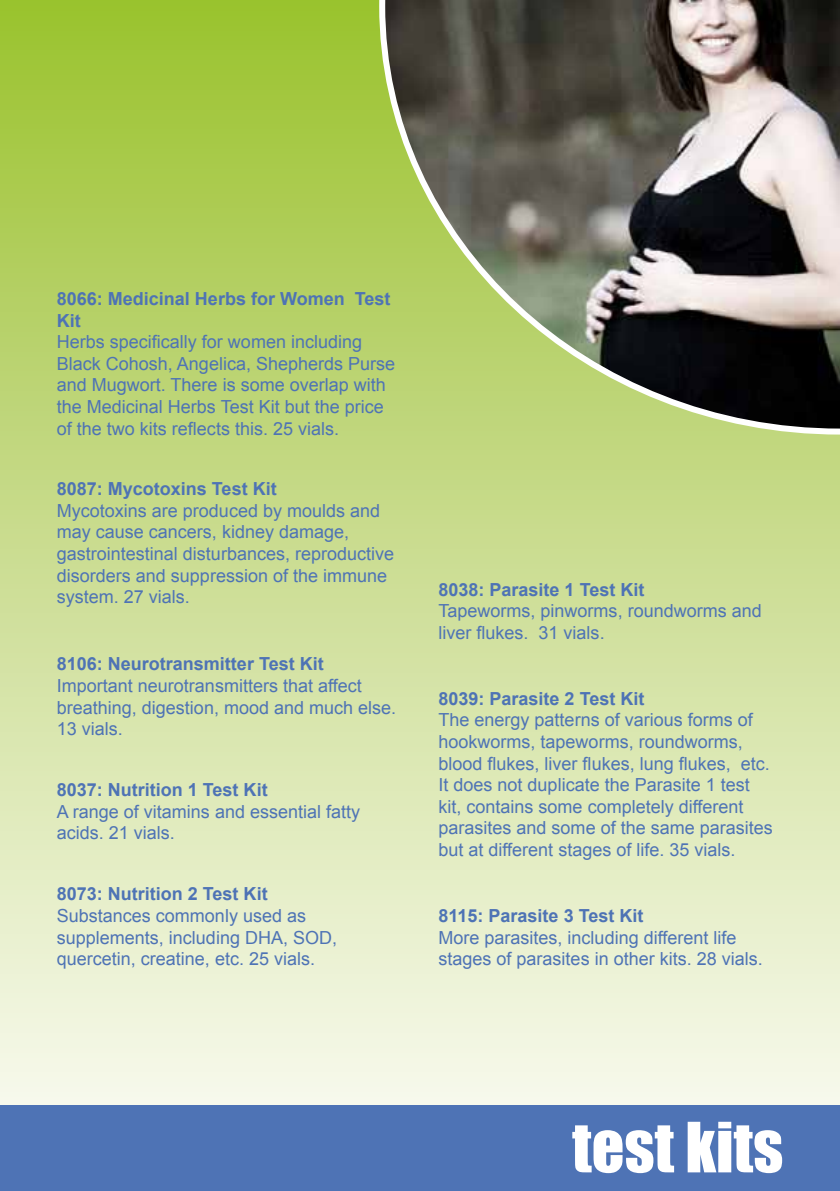
<style>
.page{position:relative;width:840px;height:1191px;background:#fff}
.page>*{position:absolute;margin:0;border:0;box-sizing:border-box;transform-origin:0 0}
.t1{font:64px "Impact";color:#fff}
.t2{font:18px/21.6px "Arial";color:#4e73b5}
.t3{font:700 18px/21.6px "Arial";color:#4e73b5}
</style>
<div class="page">
<div style="left:0;top:0;width:839px;height:1191px;background:linear-gradient(to bottom,#9bc230,#fffdfd)"></div>
<div style="left:0;top:1106px;width:839px;height:85px;background:#4e73b5"></div>
<svg style="left:379px;top:0;width:460px;height:434px"></svg>
<p class="t3" style="left:57px;top:288px;width:335px">8066: Medicinal Herbs for Women Test<br>Kit</p>
<p class="t2" style="left:57px;top:331px;width:340px">Herbs specifically for women including Black Cohosh, Angelica, Shepherds Purse and Mugwort. There is some overlap with the Medicinal Herbs Test Kit but the price of the two kits reflects this. 25 vials.</p>
<p class="t3" style="left:57px;top:478px;width:221px">8087: Mycotoxins Test Kit</p>
<p class="t2" style="left:57px;top:500px;width:339px">Mycotoxins are produced by moulds and may cause cancers, kidney damage, gastrointestinal disturbances, reproductive disorders and suppression of the immune system. 27 vials.</p>
<p class="t3" style="left:57px;top:654px;width:268px">8106: Neurotransmitter Test Kit</p>
<p class="t2" style="left:57px;top:675px;width:341px">Important neurotransmitters that affect breathing, digestion, mood and much else.<br>13 vials.</p>
<p class="t3" style="left:57px;top:779px;width:212px">8037: Nutrition 1 Test Kit</p>
<p class="t2" style="left:57px;top:801px;width:305px">A range of vitamins and essential fatty acids. 21 vials.</p>
<p class="t3" style="left:57px;top:884px;width:212px">8073: Nutrition 2 Test Kit</p>
<p class="t2" style="left:57px;top:905px;width:282px">Substances commonly used as supplements, including DHA, SOD, quercetin, creatine, etc. 25 vials.</p>
<p class="t3" style="left:438px;top:579px;width:207px">8038: Parasite 1 Test Kit</p>
<p class="t2" style="left:438px;top:600px;width:325px">Tapeworms, pinworms, roundworms and liver flukes. 31 vials.</p>
<p class="t3" style="left:438px;top:688px;width:207px">8039: Parasite 2 Test Kit</p>
<p class="t2" style="left:438px;top:709px;width:336px">The energy patterns of various forms of hookworms, tapeworms, roundworms, blood flukes, liver flukes, lung flukes, etc.<br>It does not duplicate the Parasite 1 test kit, contains some completely different parasites and some of the same parasites but at different stages of life. 35 vials.</p>
<p class="t3" style="left:438px;top:905px;width:206px">8115: Parasite 3 Test Kit</p>
<p class="t2" style="left:438px;top:926px;width:326px">More parasites, including different life stages of parasites in other kits. 28 vials.</p>
<h1 class="t1" style="left:571px;top:1097px;width:212px">test kits</h1>
</div>
